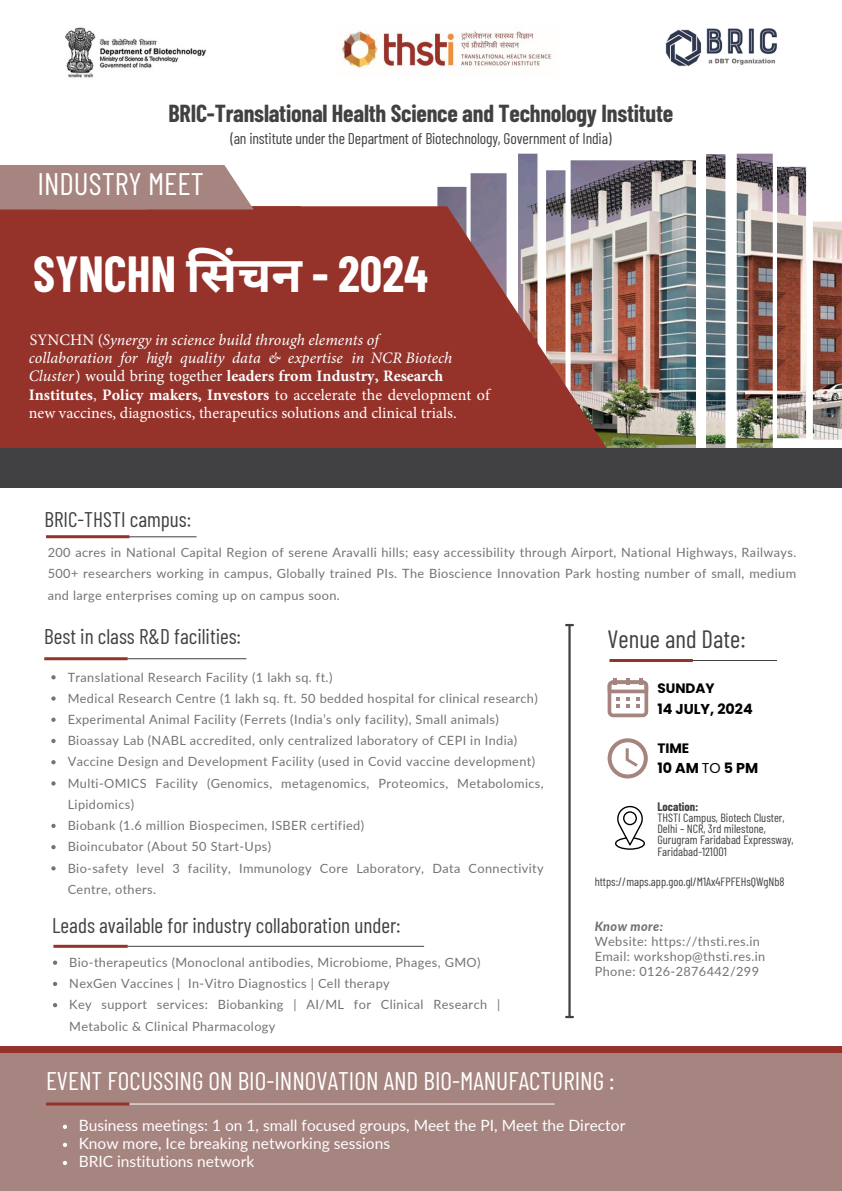
<style>
.page{position:relative;width:842px;height:1191px;background:#fff}
.page>*{position:absolute;margin:0;border:0;box-sizing:border-box;transform-origin:0 0}
.t1{font:700 49.5px "Barlow Condensed";color:#fff}
.t2{font:31.1px "Barlow Condensed";color:#fff}
.t3{font:25.5px "Barlow Condensed";color:#fff}
.t4{font:25px "Barlow Condensed";color:#414042}
.t5{font:700 24px "Barlow Condensed";letter-spacing:-.01em;color:#414042}
.t6{font:21.2px "Barlow Condensed";color:#414042}
.t7{font:16px/18.4px "Minion Pro";color:#fff}
.t8{font:15.5px "Lato";color:#fff}
.t9{font:15.5px "Barlow Condensed";letter-spacing:-.01em;color:#414042}
.t10{font:700 14.3px "Poppins";color:#000}
.t11{font:700 13.6px "Poppins";color:#000}
.t12{font:12.7px/21.2px "Lato";letter-spacing:.03em;color:#737373}
.t13{font:italic 800 12.7px "Lato";letter-spacing:.03em;color:#737373}
.t14{font:12px/11.2px "Barlow Condensed";color:#414042}
.t15{font:700 12px "Barlow Condensed";color:#414042}
.s1{font-family:"Noto Sans Devanagari"}
.s2{font-style:italic}
.s3{font-weight:700}
.s4{font-weight:400}
</style>
<div class="page">
<div style="left:0;top:209px;width:147px;height:239px;background:#95332b"></div>
<img style="left:437px;top:154px;width:405px;height:294px">
<svg style="left:147px;top:206px;width:460px;height:242px;fill:#95332b"></svg>
<div style="left:0;top:165px;width:254px;height:44px;background:#a6847f"></div>
<div style="left:0;top:448px;width:842px;height:39px;background:#414042"></div>
<div style="left:0;top:1049px;width:842px;height:141px;background:#a6847f"></div>
<div style="left:0;top:1046px;width:842px;height:6px;background:#95332b"></div>
<hr style="left:48px;top:536px;width:149px;height:1px;background:#414042">
<hr style="left:46px;top:658px;width:200px;height:1px;background:#414042">
<hr style="left:46px;top:535px;width:83px;height:3px;background:#95332b">
<hr style="left:44px;top:657px;width:84px;height:3px;background:#95332b">
<hr style="left:55px;top:945px;width:369px;height:1px;background:#414042">
<hr style="left:53px;top:944px;width:75px;height:3px;background:#95332b">
<hr style="left:48px;top:1103px;width:507px;height:1px;background:#fff">
<hr style="left:46px;top:1102px;width:83px;height:3px;background:#95332b">
<img style="left:665px;top:28px;width:112px;height:39px">
<img style="left:342px;top:31px;width:209px;height:37px">
<img style="left:65px;top:27px;width:141px;height:51px">
<hr style="left:568px;top:625px;width:3px;height:391px;background:#414042">
<svg style="left:566px;top:1015px;width:7px;height:3px"></svg>
<svg style="left:608px;top:678px;width:40px;height:39px"></svg>
<svg style="left:608px;top:738px;width:40px;height:40px"></svg>
<svg style="left:615px;top:805px;width:30px;height:44px"></svg>
<svg style="left:63px;top:1124px;width:4px;height:4px"></svg>
<svg style="left:63px;top:1142px;width:4px;height:4px"></svg>
<svg style="left:63px;top:1160px;width:4px;height:4px"></svg>
<svg style="left:51px;top:675px;width:5px;height:4px"></svg>
<svg style="left:51px;top:696px;width:5px;height:4px"></svg>
<svg style="left:51px;top:717px;width:5px;height:4px"></svg>
<svg style="left:51px;top:738px;width:5px;height:5px"></svg>
<svg style="left:51px;top:760px;width:5px;height:4px"></svg>
<svg style="left:51px;top:781px;width:5px;height:4px"></svg>
<svg style="left:51px;top:823px;width:5px;height:5px"></svg>
<svg style="left:51px;top:845px;width:5px;height:4px"></svg>
<svg style="left:51px;top:866px;width:5px;height:4px"></svg>
<svg style="left:53px;top:960px;width:4px;height:4px"></svg>
<svg style="left:53px;top:981px;width:4px;height:4px"></svg>
<svg style="left:53px;top:1003px;width:4px;height:4px"></svg>
<hr style="left:611px;top:660px;width:166px;height:1px;background:#414042">
<hr style="left:609px;top:659px;width:84px;height:3px;background:#95332b">
<p class="t5" style="left:169px;top:98px;width:506px">BRIC-Translational Health Science and Technology Institute</p>
<h5 class="t9" style="left:230px;top:128px;width:383px">(an institute under the Department of Biotechnology, Government of India)</h5>
<h5 class="t2" style="left:37px;top:164px;width:168px">INDUSTRY MEET</h5>
<h1 class="t1" style="left:33px;top:243px;width:396px">SYNCHN <span class="s1">सिंचन</span> - 2024</h1>
<p class="t7" style="left:29px;top:330px;width:463px">SYNCHN (<span class="s2">Synergy in science build through elements of<br>collaboration for high quality data &amp; expertise in NCR Biotech Cluster</span>) would bring together <span class="s3">leaders from Industry, Research Institutes</span>, <span class="s3">Policy makers, Investors</span> to accelerate the development of new vaccines, diagnostics, therapeutics solutions and clinical trials.</p>
<p class="t6" style="left:45px;top:505px;width:148px">BRIC-THSTI campus:</p>
<p class="t12" style="left:48px;top:541px;width:750px;text-align:justify">200 acres in National Capital Region of serene Aravalli hills; easy accessibility through Airport, National Highways, Railways.<br>500+ researchers working in campus, Globally trained PIs. The Bioscience Innovation Park hosting number of small, medium and large enterprises coming up on campus soon.</p>
<p class="t6" style="left:44px;top:623px;width:198px">Best in class R&amp;D facilities:</p>
<p class="t4" style="left:608px;top:623px;width:140px">Venue and Date:</p>
<h5 class="t12" style="left:68px;top:666px;width:266px">Translational Research Facility (1 lakh sq. ft.)</h5>
<p class="t12" style="left:68px;top:687px;width:472px">Medical Research Centre (1 lakh sq. ft. 50 bedded hospital for clinical research)</p>
<p class="t12" style="left:68px;top:708px;width:433px">Experimental Animal Facility (Ferrets (India’s only facility), Small animals)</p>
<p class="t12" style="left:68px;top:729px;width:451px">Bioassay Lab (NABL accredited, only centralized laboratory of CEPI in India)</p>
<h4 class="t12" style="left:68px;top:750px;width:469px">Vaccine Design and Development Facility (used in Covid vaccine development)</h4>
<p class="t12" style="left:68px;top:772px;width:478px">Multi-OMICS Facility (Genomics, metagenomics, Proteomics, Metabolomics,<br>Lipidomics)</p>
<p class="t12" style="left:68px;top:814px;width:298px">Biobank (1.6 million Biospecimen, ISBER certified)</p>
<h6 class="t12" style="left:68px;top:835px;width:205px">Bioincubator (About 50 Start-Ups)</h6>
<p class="t12" style="left:68px;top:857px;width:478px">Bio-safety level 3 facility, Immunology Core Laboratory, Data Connectivity<br>Centre, others.</p>
<p class="t6" style="left:52px;top:911px;width:350px">Leads available for industry collaboration under:</p>
<p class="t12" style="left:69px;top:951px;width:413px">Bio-therapeutics (Monoclonal antibodies, Microbiome, Phages, GMO)</p>
<p class="t12" style="left:69px;top:972px;width:322px">NexGen Vaccines | In-Vitro Diagnostics | Cell therapy</p>
<p class="t12" style="left:69px;top:993px;width:432px">Key support services: Biobanking | AI/ML for Clinical Research |<br>Metabolic &amp; Clinical Pharmacology</p>
<p class="t11" style="left:657px;top:678px;width:59px">SUNDAY</p>
<p class="t10" style="left:657px;top:698px;width:97px">14 JULY, 2024</p>
<h3 class="t11" style="left:657px;top:738px;width:33px">TIME</h3>
<p class="t10" style="left:657px;top:758px;width:102px">10 AM <span class="s4">TO</span> 5 PM</p>
<p class="t15" style="left:657px;top:798px;width:43px">Location:</p>
<p class="t14" style="left:657px;top:811px;width:129px">THSTI Campus, Biotech Cluster,</p>
<p class="t14" style="left:657px;top:822px;width:110px">Delhi – NCR, 3rd milestone,</p>
<p class="t14" style="left:657px;top:833px;width:138px">Gurugram Faridabad Expressway,<br>Faridabad-121001</p>
<p class="t14" style="left:595px;top:875px;width:191px">https://maps.app.goo.gl/M1Ax4FPFEHsQWgNb8</p>
<p class="t13" style="left:595px;top:918px;width:70px">Know more:</p>
<p class="t12" style="left:595px;top:930px;width:167px">Website: https://thsti.res.in</p>
<p class="t12" style="left:595px;top:945px;width:172px">Email: workshop@thsti.res.in</p>
<p class="t12" style="left:595px;top:960px;width:166px">Phone: 0126-2876442/299</p>
<p class="t3" style="left:46px;top:1064px;width:570px">EVENT FOCUSSING ON BIO-INNOVATION AND BIO-MANUFACTURING :</p>
<p class="t8" style="left:79px;top:1115px;width:548px">Business meetings: 1 on 1, small focused groups, Meet the PI, Meet the Director</p>
<p class="t8" style="left:79px;top:1133px;width:313px">Know more, Ice breaking networking sessions</p>
<h2 class="t8" style="left:79px;top:1151px;width:177px">BRIC institutions network</h2>
</div>
